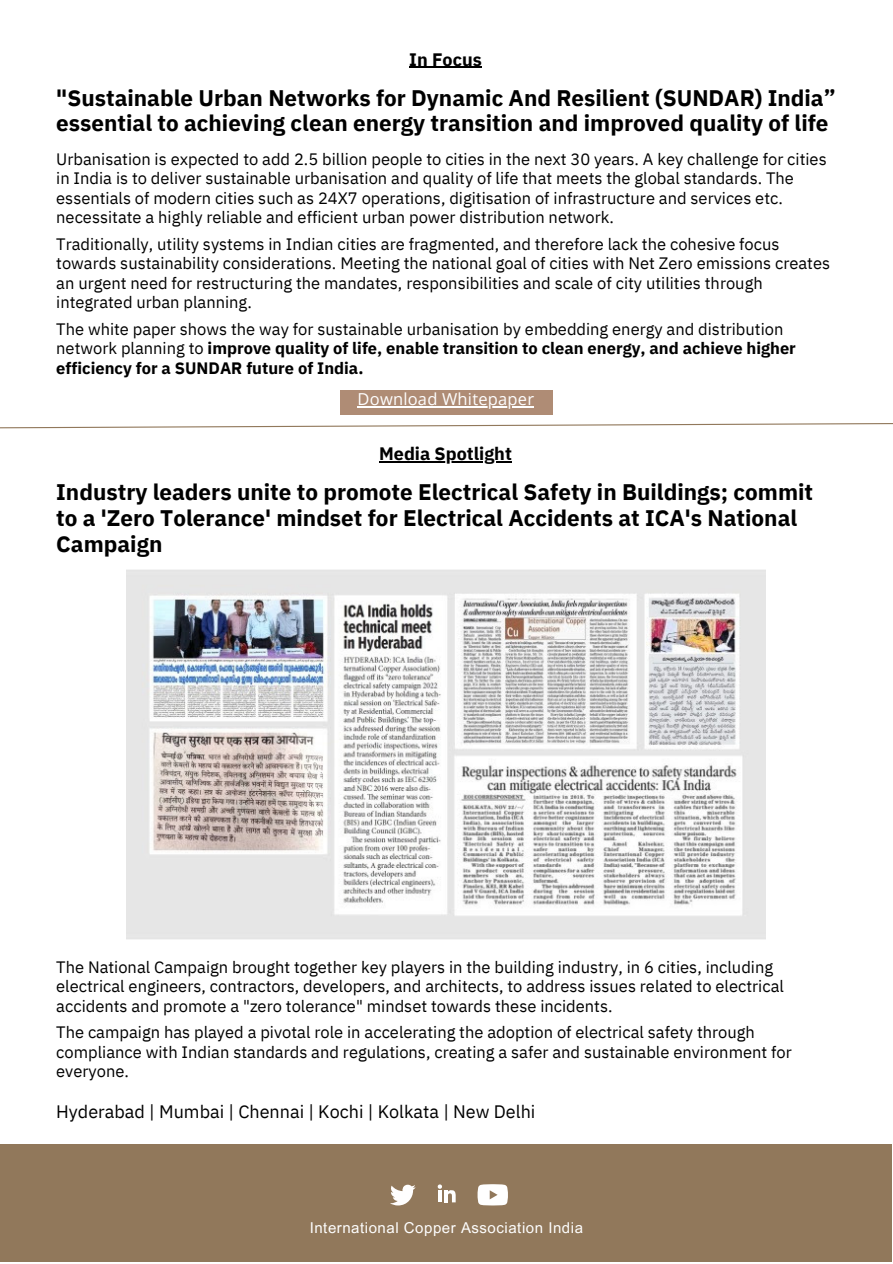
<style>
.page{position:relative;width:893px;height:1264px;background:#fff}
.page>*{position:absolute;margin:0;border:0;box-sizing:border-box;transform-origin:0 0}
.t1{font:700 22.5px/25.8px "IBM Plex Sans";color:#000}
.t2{font:18px "IBM Plex Sans";color:#000}
.t3{font:700 18px "IBM Plex Sans";color:#000}
.t4{font:16.5px/19.5px "IBM Plex Sans";color:#000}
.t5{font:700 16.5px/19.5px "IBM Plex Sans";color:#000}
.t6{font:16.5px "Open Sans";letter-spacing:.015em;color:#fefefe}
.t7{font:15px "Arial MT Pro";letter-spacing:.035em;color:#fefefe}
.s1{font-weight:400}
</style>
<div class="page">
<svg style="left:0;top:423px;width:892px;height:6px"></svg>
<img style="left:127px;top:569px;width:638px;height:370px">
<div style="left:0;top:1144px;width:891px;height:117px;background:#91785b"></div>
<svg style="left:390px;top:1184px;width:25px;height:21px"></svg>
<svg style="left:437px;top:1184px;width:19px;height:19px"></svg>
<svg style="left:477px;top:1184px;width:31px;height:21px"></svg>
<div style="left:340px;top:390px;width:212px;height:24px;background:#af8c75"></div>
<hr style="left:409px;top:67px;width:73px;height:1px;background:#000">
<hr style="left:379px;top:461px;width:133px;height:1px;background:#000">
<hr style="left:357px;top:406px;width:177px;height:1px;background:#fefefe">
<p class="t3" style="left:409px;top:47px;width:74px">In Focus</p>
<h1 class="t1" style="left:56px;top:84px;width:780px">"Sustainable Urban Networks for Dynamic And Resilient (SUNDAR) India” essential to achieving clean energy transition and improved quality of life</h1>
<p class="t4" style="left:56px;top:149px;width:771px">Urbanisation is expected to add 2.5 billion people to cities in the next 30 years. A key challenge for cities in India is to deliver sustainable urbanisation and quality of life that meets the global standards. The essentials of modern cities such as 24X7 operations, digitisation of infrastructure and services etc. necessitate a highly reliable and efficient urban power distribution network.</p>
<p class="t4" style="left:56px;top:234px;width:775px">Traditionally, utility systems in Indian cities are fragmented, and therefore lack the cohesive focus towards sustainability considerations. Meeting the national goal of cities with Net Zero emissions creates an urgent need for restructuring the mandates, responsibilities and scale of city utilities through integrated urban planning.</p>
<p class="t5" style="left:56px;top:319px;width:741px"><span class="s1">The white paper shows the way for sustainable urbanisation by embedding energy and distribution network planning to</span> improve quality of life, enable transition to clean energy, and achieve higher efficiency for a SUNDAR future of India.</p>
<p class="t6" style="left:357px;top:388px;width:178px">Download Whitepaper</p>
<p class="t3" style="left:379px;top:441px;width:134px">Media Spotlight</p>
<h1 class="t1" style="left:56px;top:478px;width:758px">Industry leaders unite to promote Electrical Safety in Buildings; commit to a 'Zero Tolerance' mindset for Electrical Accidents at ICA's National<br>Campaign</h1>
<p class="t4" style="left:56px;top:956px;width:729px">The National Campaign brought together key players in the building industry, in 6 cities, including electrical engineers, contractors, developers, and architects, to address issues related to electrical accidents and promote a "zero tolerance" mindset towards these incidents.</p>
<p class="t4" style="left:56px;top:1022px;width:737px">The campaign has played a pivotal role in accelerating the adoption of electrical safety through compliance with Indian standards and regulations, creating a safer and sustainable environment for everyone.</p>
<p class="t2" style="left:56px;top:1099px;width:480px">Hyderabad | Mumbai | Chennai | Kochi | Kolkata | New Delhi</p>
<p class="t7" style="left:310px;top:1222px;width:275px">International Copper Association India</p>
</div>
